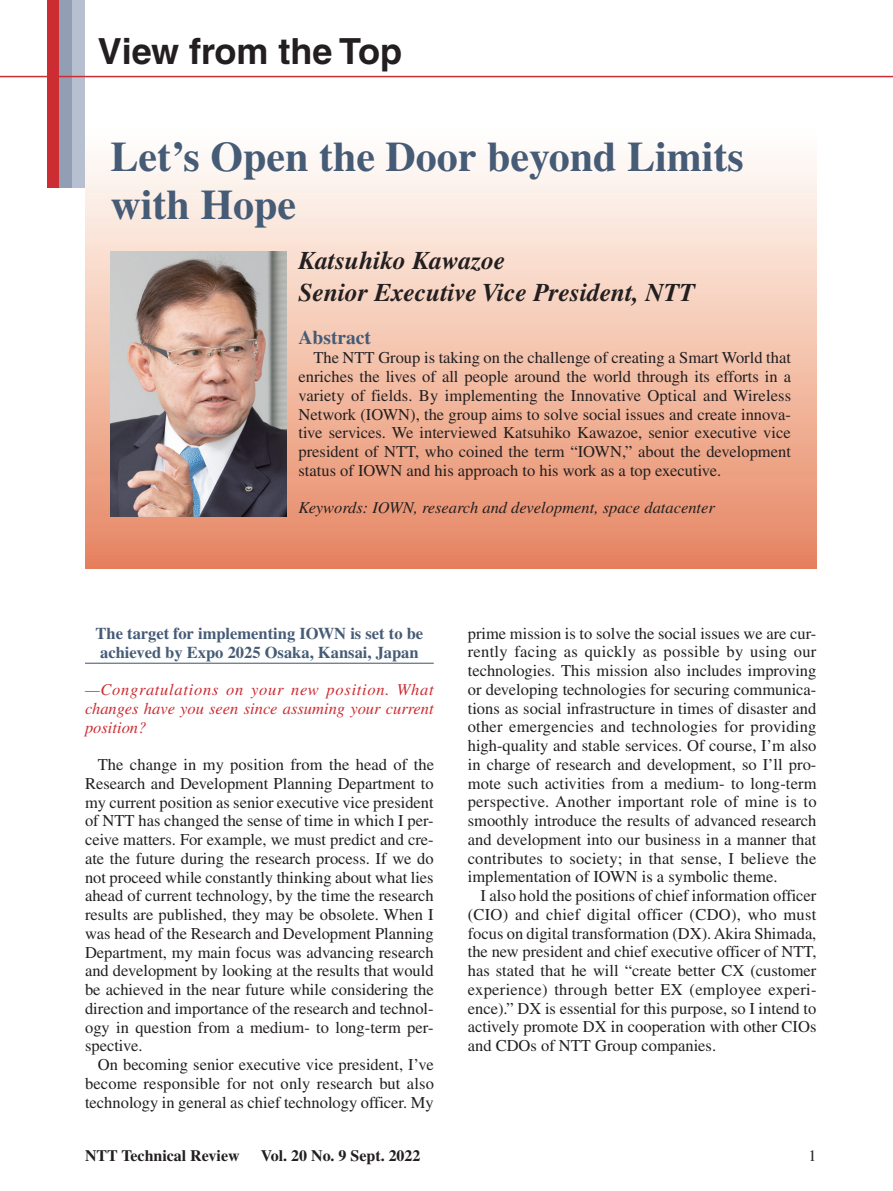
<style>
.page{position:relative;width:893px;height:1191px;background:#fff}
.page>*{position:absolute;margin:0;border:0;box-sizing:border-box;transform-origin:0 0}
.t1{font:700 42px/48px "Times";color:#455b76}
.t2{font:700 36px "Helvetica";color:#231f20}
.t3{font:italic 700 25.5px/32.2px "Times";color:#231f20}
.t4{font:700 19.5px "Times";color:#455b76}
.t5{font:16.5px/18.8px "Times";color:#231f20;text-align:justify}
.t6{font:italic 16.5px/18.8px "Times";color:#cc2d33;text-align:justify}
.t7{font:700 16.5px/18.8px "Times";color:#455b76}
.t8{font:italic 16.5px "Times";color:#231f20}
.t9{font:700 15.9px "Times";color:#231f20}
.t10{font:15.9px "Times";color:#231f20}
</style>
<div class="page">
<hr style="left:85px;top:662px;width:349px;height:1px;background:#455b76">
<div style="left:47px;top:0;width:13px;height:187px;background:#cc2d33"></div>
<div style="left:60px;top:0;width:12px;height:187px;background:#919eb4"></div>
<div style="left:72px;top:0;width:13px;height:187px;background:#b7c0d0"></div>
<hr style="left:0;top:76px;width:893px;height:1px;background:#cc2d33">
<svg style="left:85px;top:160px;width:731px;height:408px;background:#f2c0ab"></svg>
<img style="left:111px;top:252px;width:176px;height:264px">
<h2 class="t2" style="left:98px;top:29px;width:306px">View from the Top</h2>
<h1 class="t1" style="left:111px;top:132px;width:635px">Let’s Open the Door beyond Limits with Hope</h1>
<h3 class="t3" style="left:298px;top:244px;width:398px">Katsuhiko Kawazoe<br>Senior Executive Vice President, NTT</h3>
<p class="t4" style="left:298px;top:326px;width:74px">Abstract</p>
<p class="t5" style="left:298px;top:348px;width:494px;text-indent:15px">The NTT Group is taking on the challenge of creating a Smart World that enriches the lives of all people around the world through its efforts in a variety of fields. By implementing the Innovative Optical and Wireless Network (IOWN), the group aims to solve social issues and create innova&shy;tive services. We interviewed Katsuhiko Kawazoe, senior executive vice president of NTT, who coined the term “IOWN,” about the development status of IOWN and his approach to his work as a top executive.</p>
<p class="t8" style="left:298px;top:499px;width:418px">Keywords: IOWN, research and development, space datacenter</p>
<p class="t7" style="left:96px;top:623px;width:329px">The target for implementing IOWN is set to be achieved by Expo 2025 Osaka, Kansai, Japan</p>
<p class="t6" style="left:85px;top:680px;width:350px">—Congratulations on your new position. What changes have you seen since assuming your current position?</p>
<p class="t5" style="left:85px;top:755px;width:350px;text-indent:13px">The change in my position from the head of the Research and Development Planning Department to my current position as senior executive vice president of NTT has changed the sense of time in which I per&shy;ceive matters. For example, we must predict and cre&shy;ate the future during the research process. If we do not proceed while constantly thinking about what lies ahead of current technology, by the time the research results are published, they may be obsolete. When I was head of the Research and Development Planning Department, my main focus was advancing research and development by looking at the results that would be achieved in the near future while considering the direction and importance of the research and technol&shy;ogy in question from a medium- to long-term per&shy;spective.</p>
<p class="t5" style="left:85px;top:1055px;width:350px;text-indent:13px">On becoming senior executive vice president, I’ve become responsible for not only research but also technology in general as chief technology officer. My</p>
<p class="t5" style="left:468px;top:623px;width:350px">prime mission is to solve the social issues we are cur&shy;rently facing as quickly as possible by using our technologies. This mission also includes improving or developing technologies for securing communica&shy;tions as social infrastructure in times of disaster and other emergencies and technologies for providing high-quality and stable services. Of course, I’m also in charge of research and development, so I’ll pro&shy;mote such activities from a medium- to long-term perspective. Another important role of mine is to smoothly introduce the results of advanced research and development into our business in a manner that contributes to society; in that sense, I believe the implementation of IOWN is a symbolic theme.</p>
<p class="t5" style="left:468px;top:886px;width:350px;text-indent:13px">I also hold the positions of chief information officer (CIO) and chief digital officer (CDO), who must focus on digital transformation (DX). Akira Shimada, the new president and chief executive officer of NTT, has stated that he will “create better CX (customer experience) through better EX (employee experi&shy;ence).” DX is essential for this purpose, so I intend to actively promote DX in cooperation with other CIOs and CDOs of NTT Group companies.</p>
<p class="t9" style="left:85px;top:1146px;width:156px">NTT Technical Review</p>
<p class="t9" style="left:261px;top:1146px;width:161px">Vol. 20 No. 9 Sept. 2022</p>
<p class="t10" style="left:808px;top:1146px;width:9px">1</p>
</div>
